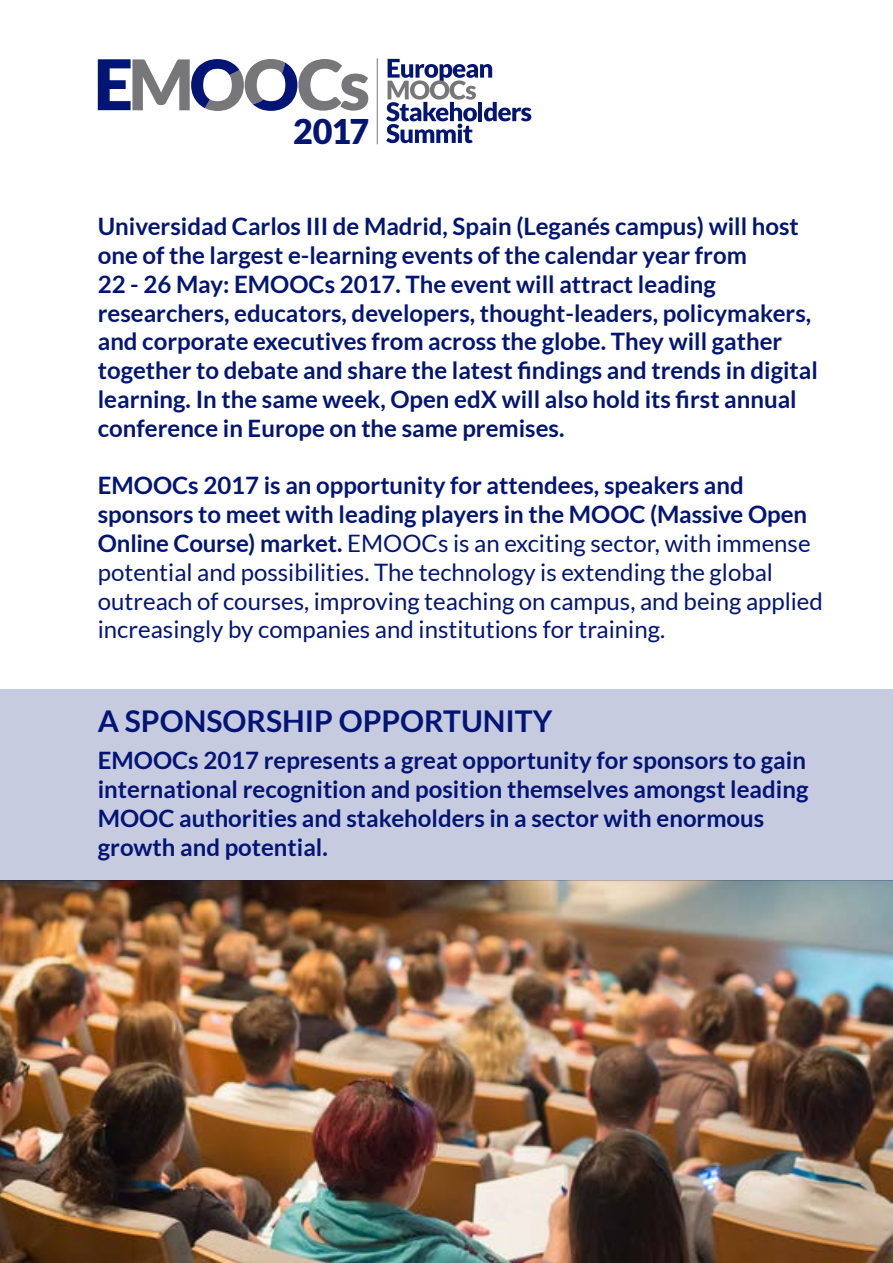
<style>
.page{position:relative;width:893px;height:1263px;background:#fff}
.page>*{position:absolute;margin:0;border:0;box-sizing:border-box;transform-origin:0 0}
.t1{font:900 34.05px "Lato";color:#021575}
.t2{font:700 30px "Lato";color:#021575}
.t3{font:700 24px/28.8px "Lato";color:#021575}
.t4{font:24px/28.8px "Lato";color:#021575}
.s1{font-weight:700}
</style>
<div class="page">
<svg style="left:98px;top:59px;width:270px;height:52px"></svg>
<hr style="left:377px;top:58px;width:1px;height:86px;background:#77777a">
<svg style="left:386px;top:59px;width:145px;height:84px"></svg>
<img style="left:0;top:880px;width:893px;height:383px">
<div style="left:0;top:689px;width:893px;height:191px;background:#c7cbe0"></div>
<h1 class="t1" style="left:293px;top:111px;width:78px">2017</h1>
<p class="t3" style="left:98px;top:212px;width:722px">Universidad Carlos III de Madrid, Spain (Leganés campus) will host one of the largest e-learning events of the calendar year from<br>22 - 26 May: EMOOCs 2017. The event will attract leading researchers, educators, developers, thought-leaders, policymakers, and corporate executives from across the globe. They will gather together to debate and share the latest findings and trends in digital learning. In the same week, Open edX will also hold its first annual conference in Europe on the same premises.</p>
<p class="t4" style="left:98px;top:471px;width:727px"><span class="s1">EMOOCs 2017 is an opportunity for attendees, speakers and sponsors to meet with leading players in the MOOC (Massive Open Online Course) market.</span> EMOOCs is an exciting sector, with immense potential and possibilities. The technology is extending the global outreach of courses, improving teaching on campus, and being applied increasingly by companies and institutions for training.</p>
<p class="t2" style="left:98px;top:704px;width:456px">A SPONSORSHIP OPPORTUNITY</p>
<p class="t3" style="left:98px;top:746px;width:712px">EMOOCs 2017 represents a great opportunity for sponsors to gain international recognition and position themselves amongst leading MOOC authorities and stakeholders in a sector with enormous growth and potential.</p>
</div>
